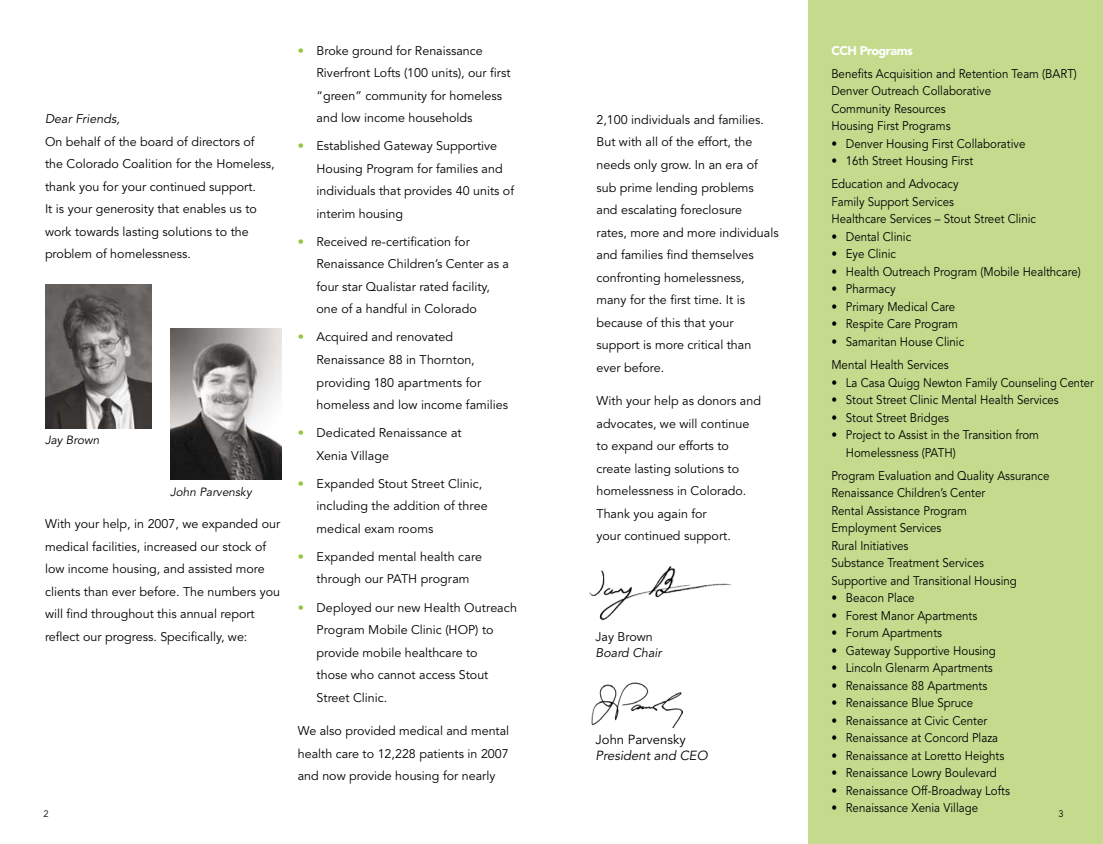
<style>
.page{position:relative;width:1103px;height:844px;background:#fff}
.page>*{position:absolute;margin:0;border:0;box-sizing:border-box;transform-origin:0 0}
.t1{font:italic 13.12px "Avenir";color:#000}
.t2{font:13.12px "Avenir";color:#000}
.t3{font:12.5px/22.5px "Avenir";color:#000}
.t4{font:12.5px/17.5px "Avenir";color:#000;scale:.92 1}
.t5{font:italic 12.5px "Avenir";color:#000}
.t6{font:900 12.5px "Avenir";letter-spacing:-.04em;color:#fff}
.t7{font:italic 11.88px "Avenir";color:#000}
.t8{font:9.38px "Avenir";color:#000}
.s1{color:#94c43a}
</style>
<div class="page">
<div style="left:808px;top:0;width:294px;height:844px;background:#c4db8e"></div>
<img style="left:591px;top:682px;width:92px;height:46px">
<img style="left:589px;top:566px;width:142px;height:55px">
<img style="left:45px;top:284px;width:106px;height:145px">
<img style="left:171px;top:328px;width:110px;height:151px">
<p class="t3" style="left:316px;top:39px;width:195px;text-indent:-19px"><span class="s1">•</span> Broke ground for Renaissance<br>Riverfront Lofts (100 units), our first “green” community for homeless and low income households</p>
<p class="t3" style="left:316px;top:135px;width:199px;text-indent:-19px"><span class="s1">•</span> Established Gateway Supportive<br>Housing Program for families and individuals that provides 40 units of interim housing</p>
<p class="t3" style="left:316px;top:231px;width:194px;text-indent:-19px"><span class="s1">•</span> Received re-certification for Renaissance Children’s Center as a four star Qualistar rated facility, one of a handful in Colorado</p>
<p class="t3" style="left:316px;top:326px;width:193px;text-indent:-19px"><span class="s1">•</span> Acquired and renovated<br>Renaissance 88 in Thornton, providing 180 apartments for homeless and low income families</p>
<p class="t3" style="left:316px;top:422px;width:147px;text-indent:-19px"><span class="s1">•</span> Dedicated Renaissance at<br>Xenia Village</p>
<p class="t3" style="left:316px;top:472px;width:173px;text-indent:-19px"><span class="s1">•</span> Expanded Stout Street Clinic, including the addition of three medical exam rooms</p>
<p class="t3" style="left:298px;top:546px;width:186px;text-align:center"><span class="s1">•</span> Expanded mental health care through our PATH program</p>
<p class="t3" style="left:316px;top:596px;width:202px;text-indent:-19px"><span class="s1">•</span> Deployed our new Health Outreach<br>Program Mobile Clinic (HOP) to provide mobile healthcare to<br>those who cannot access Stout<br>Street Clinic.</p>
<p class="t3" style="left:298px;top:720px;width:213px;text-align:justify">We also provided medical and mental health care to 12,228 patients in 2007 and now provide housing for nearly</p>
<p class="t6" style="left:831px;top:43px;width:83px">CCH Programs</p>
<p class="t4" style="left:831px;top:65px;width:268px">Benefits Acquisition and Retention Team (BART)<br>Denver Outreach Collaborative<br>Community Resources<br>Housing First Programs</p>
<p class="t4" style="left:831px;top:135px;width:212px">• Denver Housing First Collaborative</p>
<p class="t4" style="left:831px;top:150px;width:156px;line-height:23.1px">• 16th Street Housing First<br>Education and Advocacy</p>
<p class="t4" style="left:831px;top:193px;width:224px">Family Support Services<br>Healthcare Services – Stout Street Clinic</p>
<p class="t4" style="left:831px;top:228px;width:88px">• Dental Clinic</p>
<p class="t4" style="left:831px;top:246px;width:72px">• Eye Clinic</p>
<p class="t4" style="left:831px;top:263px;width:273px">• Health Outreach Program (Mobile Healthcare)</p>
<p class="t4" style="left:831px;top:281px;width:71px">• Pharmacy</p>
<p class="t4" style="left:831px;top:298px;width:136px">• Primary Medical Care</p>
<p class="t4" style="left:831px;top:316px;width:139px">• Respite Care Program</p>
<p class="t4" style="left:831px;top:330px;width:146px;line-height:23.1px">• Samaritan House Clinic<br>Mental Health Services</p>
<p class="t4" style="left:831px;top:374px;width:287px">• La Casa Quigg Newton Family Counseling Center</p>
<p class="t4" style="left:831px;top:391px;width:249px">• Stout Street Clinic Mental Health Services</p>
<p class="t4" style="left:831px;top:409px;width:129px">• Stout Street Bridges</p>
<p class="t4" style="left:845px;top:426px;width:211px;text-indent:-14px">• Project to Assist in the Transition from<br>Homelessness (PATH)</p>
<p class="t4" style="left:831px;top:467px;width:239px">Program Evaluation and Quality Assurance<br>Renaissance Children’s Center<br>Rental Assistance Program<br>Employment Services<br>Rural Initiatives<br>Substance Treatment Services<br>Supportive and Transitional Housing</p>
<p class="t4" style="left:831px;top:589px;width:92px">• Beacon Place</p>
<p class="t4" style="left:831px;top:607px;width:160px">• Forest Manor Apartments</p>
<p class="t4" style="left:831px;top:624px;width:122px">• Forum Apartments</p>
<p class="t4" style="left:831px;top:642px;width:180px">• Gateway Supportive Housing</p>
<p class="t4" style="left:831px;top:659px;width:177px">• Lincoln Glenarm Apartments</p>
<p class="t4" style="left:831px;top:677px;width:171px">• Renaissance 88 Apartments</p>
<p class="t4" style="left:831px;top:694px;width:155px">• Renaissance Blue Spruce</p>
<p class="t4" style="left:831px;top:712px;width:171px">• Renaissance at Civic Center</p>
<p class="t4" style="left:831px;top:729px;width:183px">• Renaissance at Concord Plaza</p>
<p class="t4" style="left:831px;top:747px;width:189px">• Renaissance at Loretto Heights</p>
<p class="t4" style="left:831px;top:764px;width:181px">• Renaissance Lowry Boulevard</p>
<p class="t4" style="left:831px;top:782px;width:195px">• Renaissance Off-Broadway Lofts</p>
<p class="t4" style="left:831px;top:799px;width:161px">• Renaissance Xenia Village</p>
<p class="t5" style="left:45px;top:112px;width:76px">Dear Friends,</p>
<p class="t3" style="left:45px;top:131px;width:231px">On behalf of the board of directors of the Colorado Coalition for the Homeless, thank you for your continued support.<br>It is your generosity that enables us to work towards lasting solutions to the problem of homelessness.</p>
<p class="t3" style="left:596px;top:109px;width:184px">2,100 individuals and families.<br>But with all of the effort, the needs only grow. In an era of sub prime lending problems<br>and escalating foreclosure<br>rates, more and more individuals and families find themselves confronting homelessness,<br>many for the first time. It is because of this that your support is more critical than<br>ever before.</p>
<p class="t3" style="left:596px;top:390px;width:166px">With your help as donors and advocates, we will continue to expand our efforts to create lasting solutions to homelessness in Colorado.<br>Thank you again for<br>your continued support.</p>
<p class="t7" style="left:45px;top:433px;width:56px">Jay Brown</p>
<p class="t7" style="left:170px;top:485px;width:83px">John Parvensky</p>
<p class="t3" style="left:45px;top:513px;width:237px">With your help, in 2007, we expanded our medical facilities, increased our stock of low income housing, and assisted more clients than ever before. The numbers you will find throughout this annual report reflect our progress. Specifically, we:</p>
<p class="t3" style="left:595px;top:626px;width:59px">Jay Brown</p>
<p class="t5" style="left:595px;top:646px;width:68px">Board Chair</p>
<p class="t2" style="left:595px;top:732px;width:92px">John Parvensky</p>
<p class="t1" style="left:595px;top:748px;width:114px">President and CEO</p>
<p class="t8" style="left:43px;top:809px;width:7px">2</p>
<p class="t8" style="left:1058px;top:809px;width:7px">3</p>
</div>
